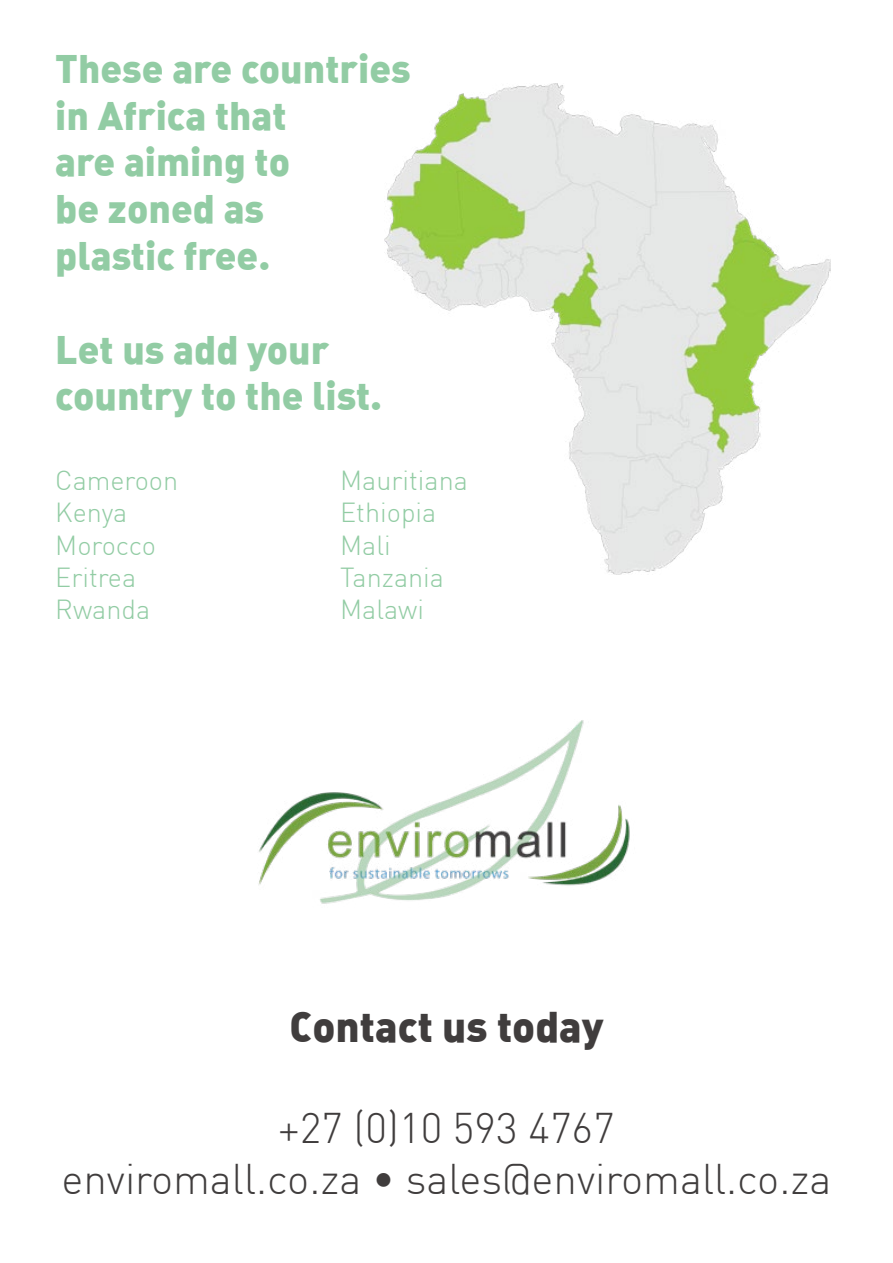
<style>
.page{position:relative;width:893px;height:1263px;background:#fff}
.page>*{position:absolute;margin:0;border:0;box-sizing:border-box;transform-origin:0 0}
.t1{font:300 42px/50.4px "DIN";color:#403d3d;text-align:center}
.t2{font:42px "DIN Black Alternate";color:#403d3d}
.t3{font:39px/46.8px "DIN Black Alternate";color:#92cca4}
.t4{font:300 27px/32.4px "DIN";color:#92cca4}
</style>
<div class="page">
<img style="left:258px;top:720px;width:372px;height:184px">
<img style="left:385px;top:83px;width:446px;height:491px">
<p class="t3" style="left:55px;top:43px;width:357px">These are countries in Africa that<br>are aiming to<br>be zoned as<br>plastic free.</p>
<p class="t3" style="left:55px;top:324px;width:328px">Let us add your country to the list.</p>
<p class="t4" style="left:55px;top:463px;width:124px">Cameroon<br>Kenya<br>Morocco<br>Eritrea<br>Rwanda</p>
<p class="t4" style="left:340px;top:463px;width:129px">Mauritiana<br>Ethiopia<br>Mali<br>Tanzania<br>Malawi</p>
<p class="t2" style="left:290px;top:999px;width:315px">Contact us today</p>
<p class="t1" style="left:61px;top:1102px;width:771px">+27 (0)10 593 4767<br>enviromall.co.za • sales@enviromall.co.za</p>
</div>
